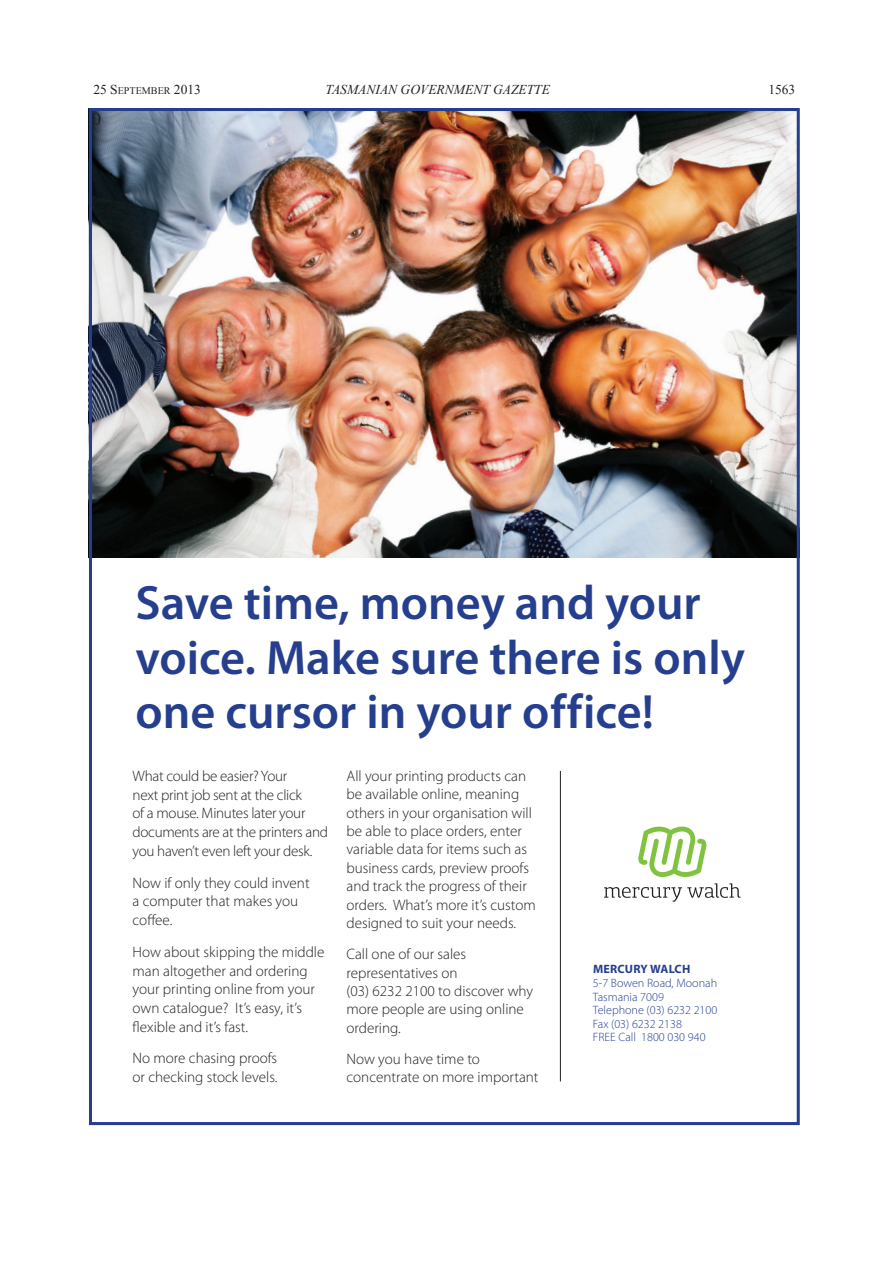
<style>
.page{position:relative;width:893px;height:1263px;background:#fff}
.page>*{position:absolute;margin:0;border:0;box-sizing:border-box;transform-origin:0 0}
.t1{font:600 48.3px/54.4px "Myriad Pro";color:#253f8e}
.t2{font:18.15px "Times";color:#231f20}
.t3{font:300 15.15px/18.5px "Myriad Pro";color:#231f20}
.t4{font:300 15.15px/18.8px "Myriad Pro";letter-spacing:-.02em;color:#231f20}
.t5{font:italic 13.5px "Times New Roman";color:#231f20}
.t6{font:13.5px "Times New Roman";color:#231f20}
.t7{font:300 12.15px/13.6px "Myriad Pro";color:#253f8e}
.t8{font:10.2px "Times New Roman";color:#231f20}
.s1{font-size:13.5px}
.s2{font-weight:700}
</style>
<div class="page">
<img style="left:93px;top:112px;width:703px;height:446px">
<hr style="left:560px;top:771px;width:1px;height:310px;background:#231f20">
<svg style="left:638px;top:826px;width:69px;height:51px"></svg>
<svg style="left:604px;top:883px;width:136px;height:19px"></svg>
<p class="t8" style="left:93px;top:83px;width:109px"><span class="s1">25 S</span>EPTEMBER <span class="s1">2013</span></p>
<p class="t5" style="left:325px;top:80px;width:226px">TASMANIAN GOVERNMENT GAZETTE</p>
<p class="t6" style="left:768px;top:80px;width:28px">1563</p>
<p class="t2" style="left:92px;top:102px;width:11px">0</p>
<p class="t1" style="left:135px;top:574px;width:611px">Save time, money and your voice. Make sure there is only one cursor in your office!</p>
<p class="t4" style="left:133px;top:766px;width:197px">What could be easier? Your<br>next print job sent at the click<br>of a mouse. Minutes later your documents are at the printers and you haven’t even left your desk.</p>
<p class="t3" style="left:133px;top:873px;width:179px">Now if only they could invent a computer that makes you coffee.</p>
<p class="t3" style="left:133px;top:942px;width:193px">How about skipping the middle man altogether and ordering your printing online from your own catalogue? It’s easy, it’s flexible and it’s fast.</p>
<p class="t3" style="left:133px;top:1049px;width:146px">No more chasing proofs or checking stock levels.</p>
<p class="t3" style="left:346px;top:766px;width:191px">All your printing products can be available online, meaning others in your organisation will be able to place orders, enter variable data for items such as business cards, preview proofs and track the progress of their orders. What’s more it’s custom designed to suit your needs.</p>
<p class="t3" style="left:346px;top:945px;width:188px">Call one of our sales representatives on<br>(03) 6232 2100 to discover why more people are using online ordering.</p>
<p class="t3" style="left:346px;top:1049px;width:194px">Now you have time to concentrate on more important</p>
<p class="t7" style="left:593px;top:962px;width:126px"><span class="s2">MERCURY WALCH<br></span>5-7 Bowen Road, Moonah<br>Tasmania 7009<br>Telephone (03) 6232 2100<br>Fax (03) 6232 2138<br>FREE Call 1800 030 940</p>
</div>
